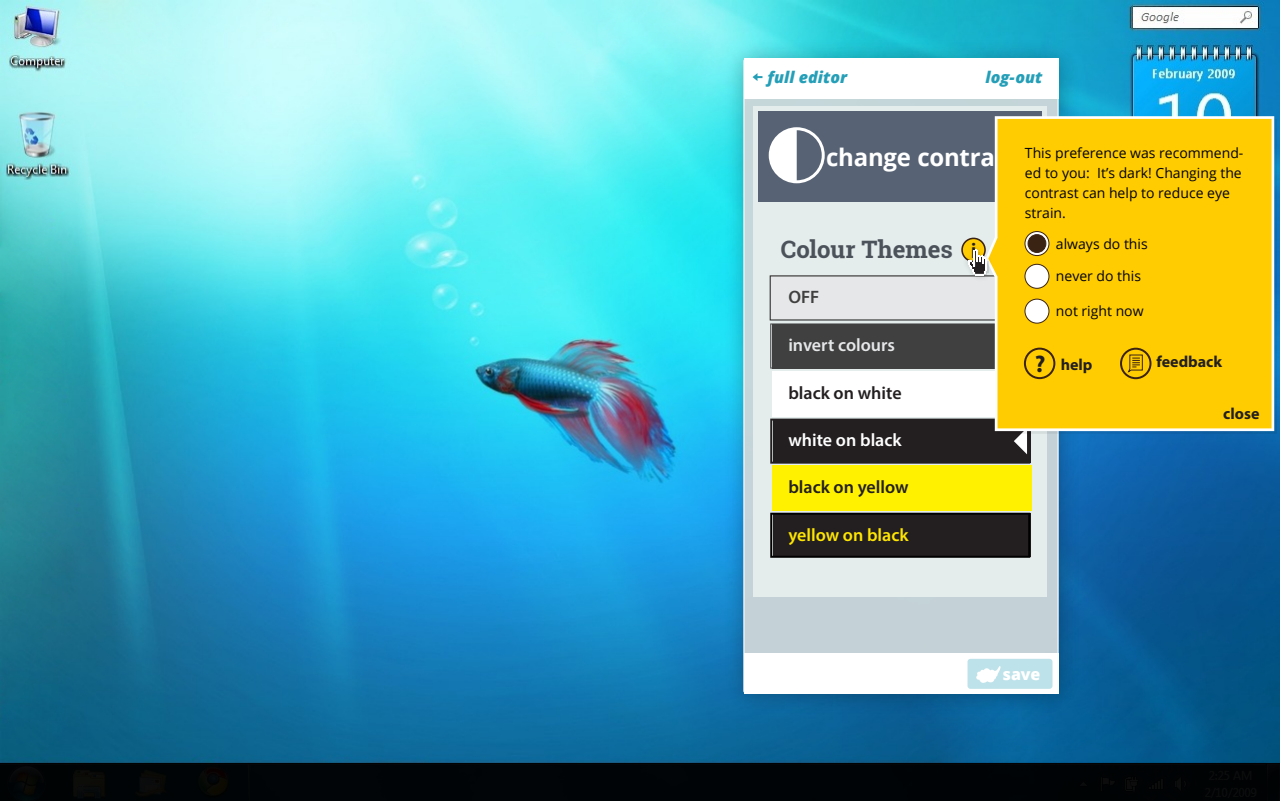
<style>
.page{position:relative;width:1280px;height:801px;background:#fff}
.page>*{position:absolute;margin:0;border:0;box-sizing:border-box;transform-origin:0 0}
.t1{font:700 24px "Open Sans";letter-spacing:-.01em;color:#fff}
.t2{font:700 24px "Roboto Slab";color:#4c525a}
.t3{font:600 22px "Myriad Pro";color:#231f20;scale:1.04 1}
.t4{font:600 18px "Myriad Pro";color:#231f20}
.t5{font:600 18px "Myriad Pro";color:#e6e7e8}
.t6{font:600 18px "Myriad Pro";color:#ffe600}
.t7{font:600 18px "Myriad Pro";color:#fff}
.t8{font:600 18px "Myriad Pro";color:#404041}
.t9{font:700 16px "Myriad Pro";color:#231f20}
.t10{font:italic 800 16px "Open Sans";color:#259fb8}
.t11{font:800 16px "Open Sans";color:#fff}
.t12{font:14px/20px "Open Sans";color:#000100}
.s1{font-size:24px}
</style>
<div class="page">
<img style="left:0;top:0;width:1280px;height:763px">
<img style="left:715px;top:29px;width:375px;height:695px">
<svg style="left:744px;top:98px;width:315px;height:555px;background:#c6d4d9"></svg>
<div style="left:744px;top:653px;width:315px;height:40px;background:#fff"></div>
<div style="left:968px;top:658px;width:84px;height:30px;background:#bee2e9;border-radius:3px"></div>
<svg style="left:976px;top:666px;width:25px;height:16px"></svg>
<div style="left:744px;top:58px;width:315px;height:40px;background:#fff"></div>
<svg style="left:753px;top:73px;width:10px;height:8px"></svg>
<div style="left:0;top:763px;width:1280px;height:37px;background:#000"></div>
<div style="left:753px;top:106px;width:294px;height:490px;background:#e4ecec"></div>
<div style="left:758px;top:111px;width:284px;height:90px;background:#576374"></div>
<svg style="left:769px;top:127px;width:56px;height:56px"></svg>
<div style="left:772px;top:371px;width:260px;height:45px;background:#fff"></div>
<div style="left:772px;top:465px;width:260px;height:45px;background:#fff100"></div>
<svg style="left:770px;top:512px;width:260px;height:45px;background:#242121"></svg>
<div style="left:770px;top:418px;width:260px;height:45px;background:#231f20"></div>
<svg style="left:962px;top:238px;width:23px;height:23px"></svg>
<div style="left:961px;top:237px;width:25px;height:25px;border:2px solid #3b2314;border-radius:50%"></div>
<div style="left:985px;top:116px;width:289px;height:315px;background:#ffcc02"></div>
<svg style="left:1121px;top:348px;width:30px;height:30px"></svg>
<div style="left:1120px;top:347px;width:32px;height:32px;border:2px solid #3b2314;border-radius:50%"></div>
<svg style="left:1127px;top:354px;width:16px;height:19px"></svg>
<img style="left:961px;top:241px;width:35px;height:8px">
<svg style="left:770px;top:249px;width:260px;height:119px"></svg>
<svg style="left:1025px;top:231px;width:24px;height:24px"></svg>
<div style="left:1024px;top:231px;width:25px;height:25px;border:1px solid #3b2314;border-radius:50%"></div>
<div style="left:1025px;top:264px;width:24px;height:24px;background:#fff;border-radius:50%"></div>
<div style="left:1024px;top:263px;width:25px;height:25px;border:1px solid #3b2314;border-radius:50%"></div>
<div style="left:1025px;top:299px;width:24px;height:24px;background:#fff;border-radius:50%"></div>
<div style="left:1024px;top:298px;width:25px;height:25px;border:1px solid #3b2314;border-radius:50%"></div>
<div style="left:1028px;top:234px;width:18px;height:18px;background:#3b2314;border-radius:50%"></div>
<div style="left:1028px;top:234px;width:18px;height:19px;border:1px solid #3b2314;border-radius:50%"></div>
<div style="left:1025px;top:348px;width:29px;height:30px;background:#ffcc02;border-radius:50%"></div>
<div style="left:1024px;top:347px;width:31px;height:32px;border:2px solid #3b2314;border-radius:50%"></div>
<p class="t10" style="left:768px;top:65px;width:81px">full editor</p>
<p class="t10" style="left:986px;top:65px;width:58px">log-out</p>
<h1 class="t1" style="left:826px;top:140px;width:193px">change contrast</h1>
<h1 class="t2" style="left:781px;top:232px;width:174px">Colour Themes</h1>
<p class="t8" style="left:788px;top:285px;width:32px">OFF</p>
<p class="t5" style="left:788px;top:333px;width:108px">invert colours</p>
<p class="t4" style="left:788px;top:381px;width:115px">black on white</p>
<p class="t7" style="left:788px;top:428px;width:115px">white on black</p>
<h2 class="t3" style="left:971px;top:236px;width:7px">i</h2>
<p class="t12" style="left:1025px;top:142px;width:220px">This preference was recommend&shy;ed to you: It’s dark! Changing the contrast can help to reduce eye strain.</p>
<p class="t12" style="left:1056px;top:233px;width:93px">always do this</p>
<p class="t12" style="left:1056px;top:266px;width:87px">never do this</p>
<p class="t12" style="left:1056px;top:300px;width:89px">not right now</p>
<p class="t9" style="left:1035px;top:354px;width:59px"><span class="s1">?</span> help</p>
<p class="t9" style="left:1157px;top:351px;width:67px">feedback</p>
<p class="t9" style="left:1223px;top:402px;width:38px">close</p>
<p class="t4" style="left:788px;top:475px;width:122px">black on yellow</p>
<p class="t6" style="left:788px;top:522px;width:122px">yellow on black</p>
<p class="t11" style="left:1003px;top:661px;width:39px">save</p>
</div>
